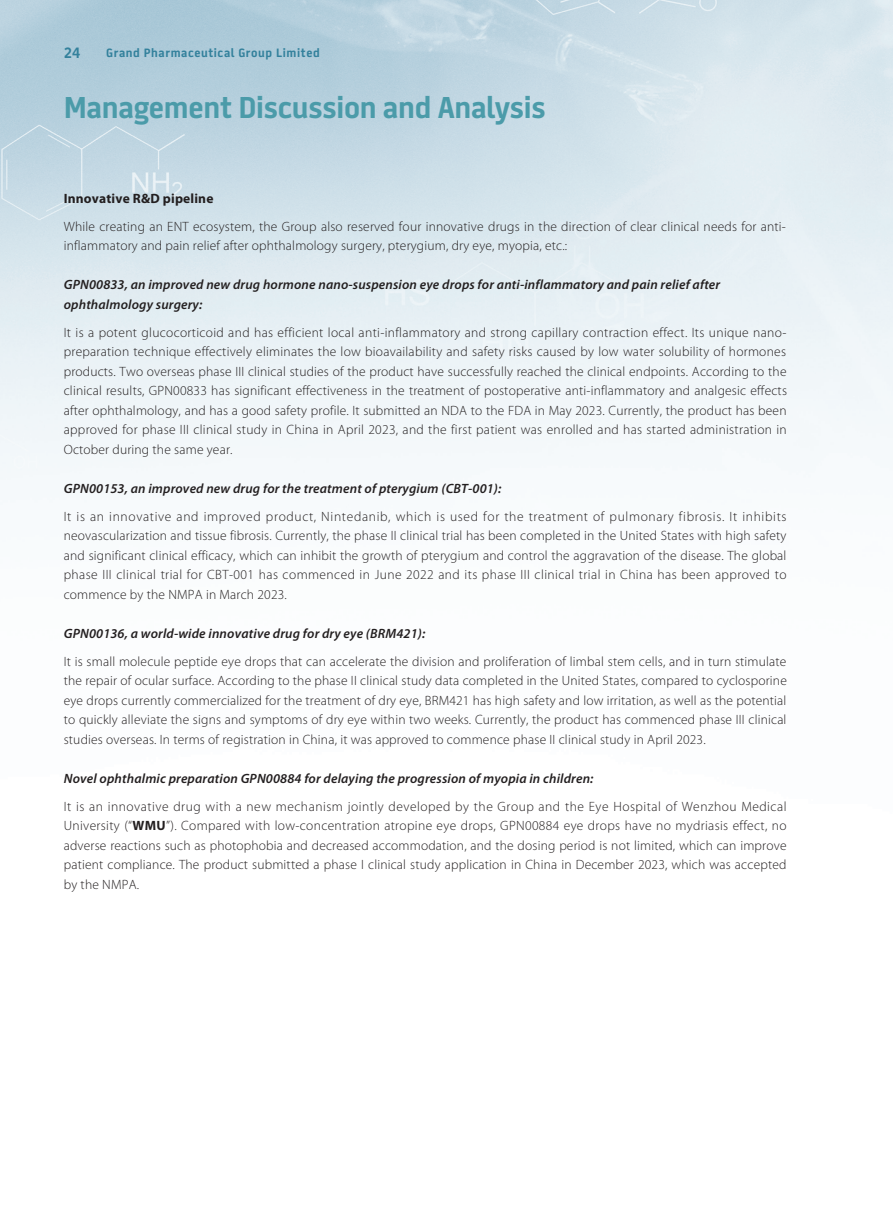
<style>
.page{position:relative;width:893px;height:1212px;background:#fff}
.page>*{position:absolute;margin:0;border:0;box-sizing:border-box;transform-origin:0 0}
.t1{font:700 30px "Battersea";letter-spacing:-.01em;color:#4b9ba9}
.t2{font:700 15px "Battersea";color:#33819c}
._00_txt{font:300 13.5px/19.5px "Myriad Pro";letter-spacing:.015em;color:#231f20;text-align:justify}
._04_H4{font:italic 600 13.5px/19.5px "Myriad Pro";letter-spacing:.01em;color:#231f20}
._03_H3{font:700 13.5px "Myriad Pro";letter-spacing:.01em;color:#231f20}
.t3{font:700 12px "Battersea";letter-spacing:.05em;color:#33819c}
.s1{font-weight:700}
</style>
<div class="page">
<p class="t2" style="left:64px;top:44px;width:18px">24</p>
<p class="t3" style="left:106px;top:45px;width:215px">Grand Pharmaceutical Group Limited</p>
<h1 class="t1" style="left:64px;top:89px;width:483px">Management Discussion and Analysis</h1>
<p class="_03_H3" style="left:64px;top:189px;width:151px">Innovative R&amp;D pipeline</p>
<p class="_00_txt" style="left:64px;top:216px;width:724px">While creating an ENT ecosystem, the Group also reserved four innovative drugs in the direction of clear clinical needs for anti&shy;inflammatory and pain relief after ophthalmology surgery, pterygium, dry eye, myopia, etc.:</p>
<p class="_04_H4" style="left:64px;top:274px;width:658px">GPN00833, an improved new drug hormone nano-suspension eye drops for anti-inflammatory and pain relief after ophthalmology surgery:</p>
<p class="_00_txt" style="left:64px;top:322px;width:725px">It is a potent glucocorticoid and has efficient local anti-inflammatory and strong capillary contraction effect. Its unique nano&shy;preparation technique effectively eliminates the low bioavailability and safety risks caused by low water solubility of hormones products. Two overseas phase III clinical studies of the product have successfully reached the clinical endpoints. According to the clinical results, GPN00833 has significant effectiveness in the treatment of postoperative anti-inflammatory and analgesic effects after ophthalmology, and has a good safety profile. It submitted an NDA to the FDA in May 2023. Currently, the product has been approved for phase III clinical study in China in April 2023, and the first patient was enrolled and has started administration in October during the same year.</p>
<p class="_04_H4" style="left:64px;top:478px;width:439px">GPN00153, an improved new drug for the treatment of pterygium (CBT-001):</p>
<p class="_00_txt" style="left:64px;top:506px;width:724px">It is an innovative and improved product, Nintedanib, which is used for the treatment of pulmonary fibrosis. It inhibits neovascularization and tissue fibrosis. Currently, the phase II clinical trial has been completed in the United States with high safety and significant clinical efficacy, which can inhibit the growth of pterygium and control the aggravation of the disease. The global phase III clinical trial for CBT-001 has commenced in June 2022 and its phase III clinical trial in China has been approved to commence by the NMPA in March 2023.</p>
<p class="_04_H4" style="left:64px;top:623px;width:363px">GPN00136, a world-wide innovative drug for dry eye (BRM421):</p>
<p class="_00_txt" style="left:64px;top:651px;width:725px">It is small molecule peptide eye drops that can accelerate the division and proliferation of limbal stem cells, and in turn stimulate the repair of ocular surface. According to the phase II clinical study data completed in the United States, compared to cyclosporine eye drops currently commercialized for the treatment of dry eye, BRM421 has high safety and low irritation, as well as the potential to quickly alleviate the signs and symptoms of dry eye within two weeks. Currently, the product has commenced phase III clinical studies overseas. In terms of registration in China, it was approved to commence phase II clinical study in April 2023.</p>
<p class="_04_H4" style="left:64px;top:768px;width:531px">Novel ophthalmic preparation GPN00884 for delaying the progression of myopia in children:</p>
<p class="_00_txt" style="left:64px;top:796px;width:724px">It is an innovative drug with a new mechanism jointly developed by the Group and the Eye Hospital of Wenzhou Medical University (“<span class="s1">WMU</span>”). Compared with low-concentration atropine eye drops, GPN00884 eye drops have no mydriasis effect, no adverse reactions such as photophobia and decreased accommodation, and the dosing period is not limited, which can improve patient compliance. The product submitted a phase I clinical study application in China in December 2023, which was accepted by the NMPA.</p>
</div>
